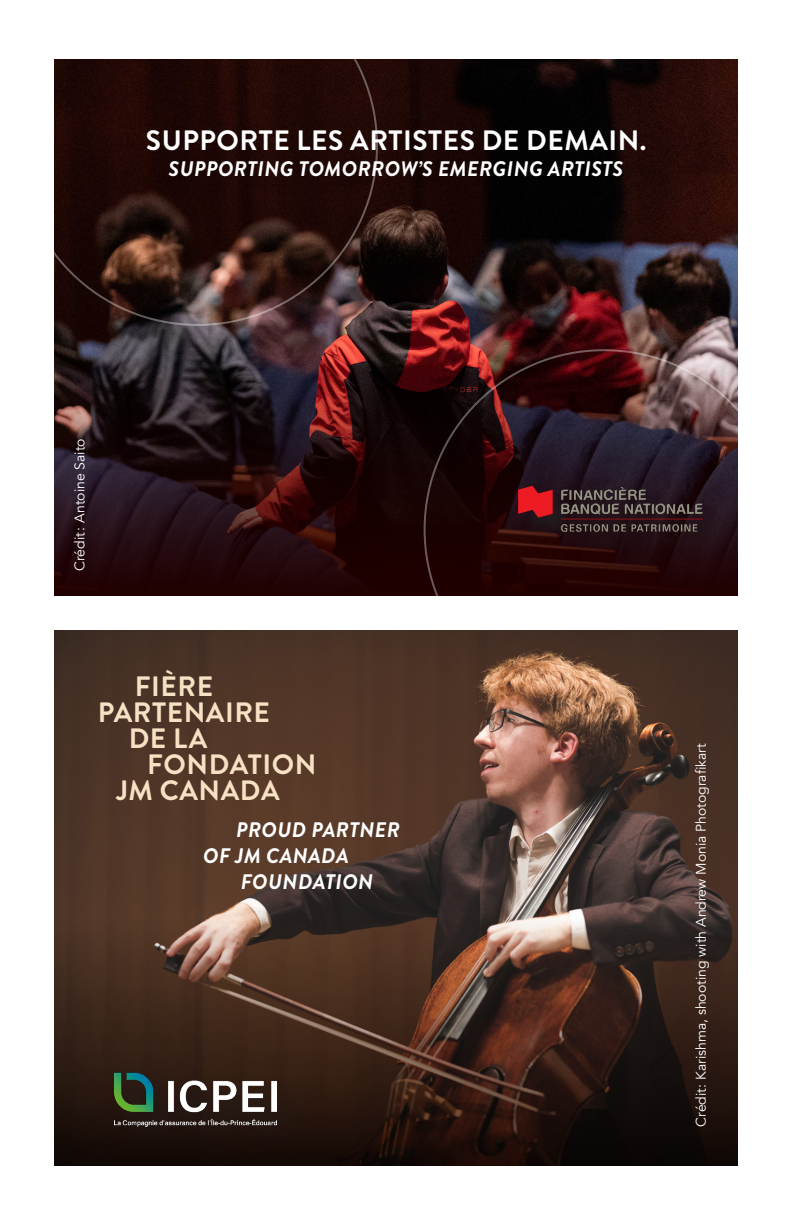
<style>
.page{position:relative;width:792px;height:1224px;background:#fff}
.page>*{position:absolute;margin:0;border:0;box-sizing:border-box;transform-origin:0 0}
.Menu_-_Sous-titres{font:700 28px "Brandon Grotesque";letter-spacing:.02em;color:#f6e1c4}
.Menu_-_Sous-titres-2{font:700 28px "Brandon Grotesque";letter-spacing:.02em;color:#fff}
.Menu_-_Sous-titres-3{font:italic 700 21px "Brandon Grotesque";letter-spacing:.02em;color:#fff}
.Menu_-_Sous-titres-4{font:14px "Avenir";color:#fff}
</style>
<div class="page">
<img style="left:54px;top:60px;width:684px;height:303px">
<svg style="left:54px;top:363px;width:684px;height:233px;background:#2a1215"></svg>
<svg style="left:54px;top:59px;width:324px;height:267px;background:#2a130f"></svg>
<div style="left:521px;top:489px;width:205px;height:67px;background:#231f20;opacity:.75"></div>
<img style="left:502px;top:479px;width:217px;height:63px">
<img style="left:54px;top:630px;width:684px;height:289px">
<svg style="left:54px;top:919px;width:684px;height:247px;background:#3d271e"></svg>
<div style="left:111px;top:1069px;width:195px;height:86px;background:#231f20;opacity:.75"></div>
<img style="left:115px;top:1072px;width:162px;height:55px">
<p class="Menu_-_Sous-titres-2" style="left:146px;top:121px;width:502px">SUPPORTE LES ARTISTES DE DEMAIN.</p>
<p class="Menu_-_Sous-titres-3" style="left:169px;top:154px;width:456px">SUPPORTING TOMORROW’S EMERGING ARTISTS</p>
<p class="Menu_-_Sous-titres-4" style="left:71px;top:571px;width:134px;rotate:-90deg">Crédit: Antoine Saito</p>
<p class="Menu_-_Sous-titres" style="left:135px;top:667px;width:80px">FIÈRE</p>
<p class="Menu_-_Sous-titres" style="left:98px;top:693px;width:174px">PARTENAIRE</p>
<p class="Menu_-_Sous-titres" style="left:129px;top:719px;width:80px">DE LA</p>
<p class="Menu_-_Sous-titres" style="left:147px;top:745px;width:171px">FONDATION</p>
<p class="Menu_-_Sous-titres" style="left:116px;top:771px;width:165px">JM CANADA</p>
<p class="Menu_-_Sous-titres-3" style="left:236px;top:814px;width:165px">PROUD PARTNER</p>
<p class="Menu_-_Sous-titres-3" style="left:203px;top:840px;width:147px">OF JM CANADA</p>
<p class="Menu_-_Sous-titres-3" style="left:241px;top:866px;width:134px">FOUNDATION</p>
<p class="Menu_-_Sous-titres-4" style="left:693px;top:1127px;width:385px;rotate:-90deg">Crédit: Karishma, shooting with Andrew Monia Photografikart</p>
</div>
